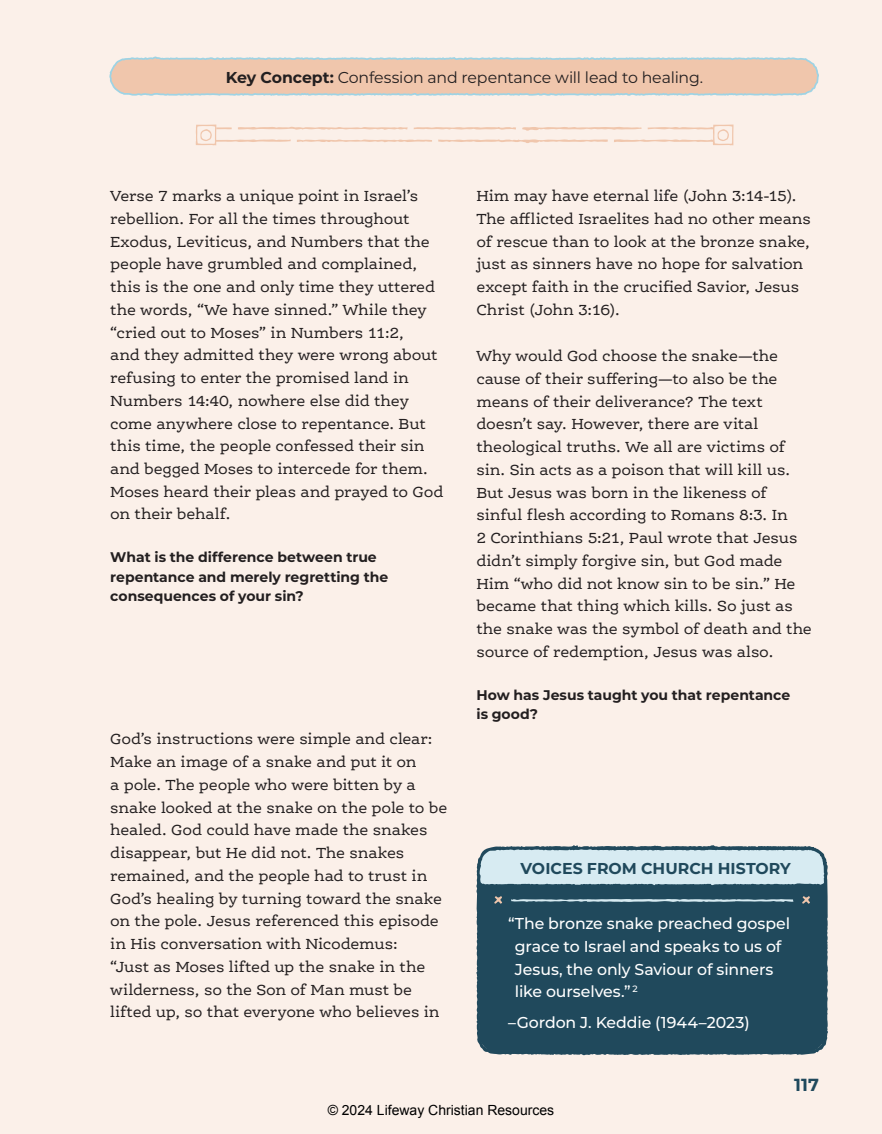
<style>
.page{position:relative;width:882px;height:1134px;background:#fbf0e9}
.page>*{position:absolute;margin:0;border:0;box-sizing:border-box;transform-origin:0 0}
.t1{font:700 17.5px "Montserrat";color:#20495c}
.t2{font:15.75px/22.8px "Ernestine Pro";letter-spacing:-.015em;color:#231f20}
.t3{font:500 15.75px/22.8px "Montserrat";letter-spacing:-.005em;color:#fff}
.t4{font:15.75px "Montserrat";letter-spacing:-.01em;color:#231f20}
.t5{font:700 15.75px "Montserrat";letter-spacing:.005em;color:#20495c}
.t6{font:700 14px/19.2px "Montserrat";color:#231f20}
.t7{font:14px "Arial";color:#000}
.s1{font-weight:700}
</style>
<div class="page">
<svg style="left:109px;top:56px;width:710px;height:40px;background:#e9cab5"></svg>
<svg style="left:196px;top:125px;width:538px;height:20px"></svg>
<svg style="left:476px;top:845px;width:239px;height:210px;background:#426677"></svg>
<svg style="left:548px;top:846px;width:280px;height:209px;background:#3f6475"></svg>
<svg style="left:511px;top:899px;width:282px;height:3px"></svg>
<svg style="left:494px;top:896px;width:8px;height:8px"></svg>
<svg style="left:802px;top:896px;width:8px;height:8px"></svg>
<p class="t4" style="left:226px;top:66px;width:479px"><span class="s1">Key Concept:</span> Confession and repentance will lead to healing.</p>
<p class="t2" style="left:110px;top:184px;width:335px">Verse 7 marks a unique point in Israel’s rebellion. For all the times throughout Exodus, Leviticus, and Numbers that the people have grumbled and complained, this is the one and only time they uttered the words, “We have sinned.” While they “cried out to Moses” in Numbers 11:2,<br>and they admitted they were wrong about refusing to enter the promised land in Numbers 14:40, nowhere else did they come anywhere close to repentance. But this time, the people confessed their sin and begged Moses to intercede for them.<br>Moses heard their pleas and prayed to God on their behalf.</p>
<p class="t6" style="left:110px;top:547px;width:280px">What is the difference between true repentance and merely regretting the consequences of your sin?</p>
<p class="t2" style="left:110px;top:728px;width:339px">God’s instructions were simple and clear:<br>Make an image of a snake and put it on<br>a pole. The people who were bitten by a snake looked at the snake on the pole to be healed. God could have made the snakes disappear, but He did not. The snakes remained, and the people had to trust in God’s healing by turning toward the snake on the pole. Jesus referenced this episode in His conversation with Nicodemus:<br>“Just as Moses lifted up the snake in the wilderness, so the Son of Man must be lifted up, so that everyone who believes in</p>
<p class="t2" style="left:476px;top:184px;width:336px">Him may have eternal life (John 3:14-15).<br>The afflicted Israelites had no other means of rescue than to look at the bronze snake, just as sinners have no hope for salvation except faith in the crucified Savior, Jesus Christ (John 3:16).</p>
<p class="t2" style="left:476px;top:344px;width:337px">Why would God choose the snake—the cause of their suffering—to also be the means of their deliverance? The text doesn’t say. However, there are vital theological truths. We all are victims of sin. Sin acts as a poison that will kill us.<br>But Jesus was born in the likeness of sinful flesh according to Romans 8:3. In<br>2 Corinthians 5:21, Paul wrote that Jesus didn’t simply forgive sin, but God made Him “who did not know sin to be sin.” He became that thing which kills. So just as the snake was the symbol of death and the source of redemption, Jesus was also.</p>
<p class="t6" style="left:476px;top:685px;width:315px">How has Jesus taught you that repentance is good?</p>
<p class="t5" style="left:521px;top:857px;width:272px">VOICES FROM CHURCH HISTORY</p>
<p class="t3" style="left:515px;top:912px;width:277px;text-indent:-7px">“The bronze snake preached gospel grace to Israel and speaks to us of<br>Jesus, the only Saviour of sinners like ourselves.” <sup>2</sup></p>
<p class="t3" style="left:508px;top:1010px;width:243px">–Gordon J. Keddie (1944–2023)</p>
<p class="t1" style="left:794px;top:1072px;width:26px">117</p>
<p class="t7" style="left:328px;top:1101px;width:228px">© 2024 Lifeway Christian Resources</p>
</div>
